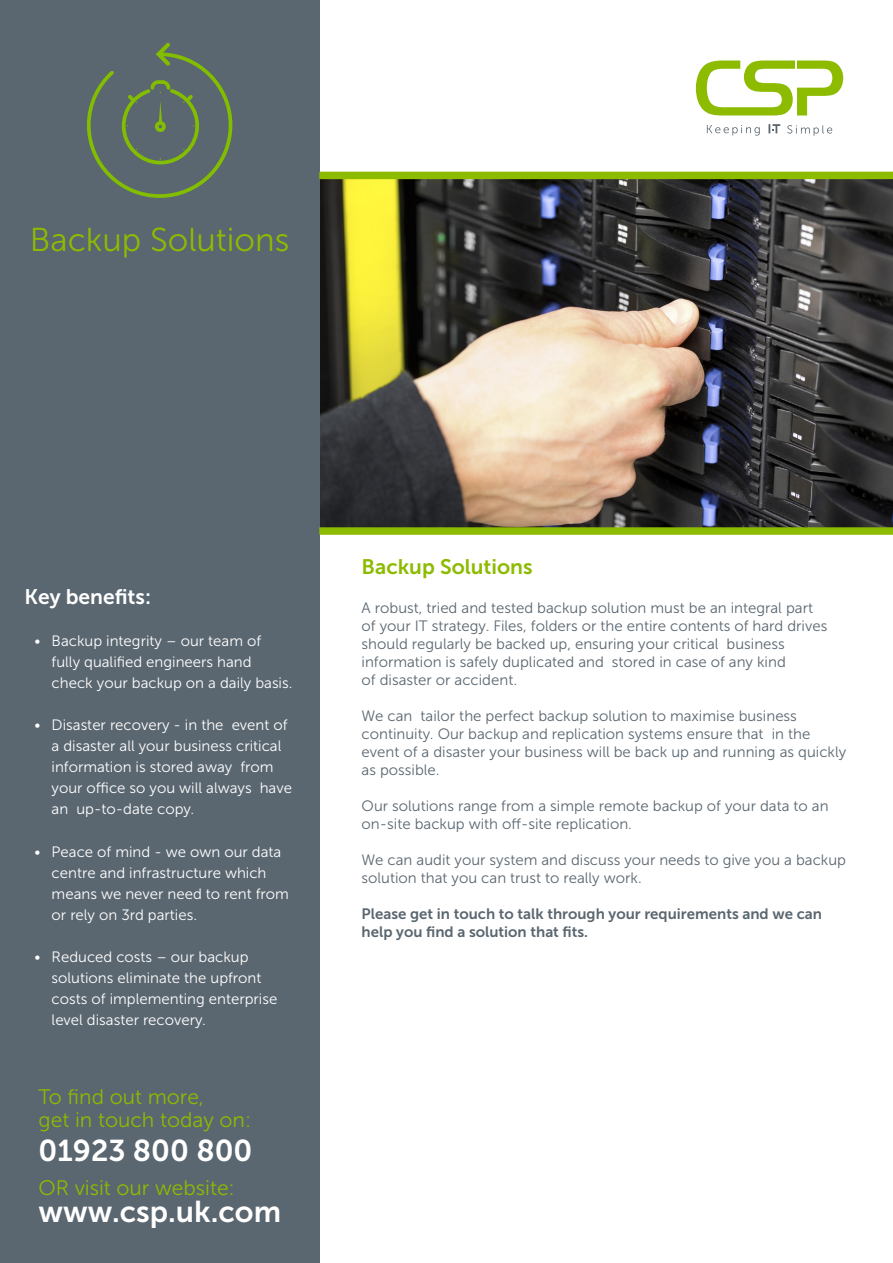
<style>
.page{position:relative;width:893px;height:1263px;background:#fff}
.page>*{position:absolute;margin:0;border:0;box-sizing:border-box;transform-origin:0 0}
.t1{font:33px "Museo Sans 300";color:#8dbb00}
.t2{font:30px "Museo Sans 700";color:#fff}
.t3{font:21px/23px "Museo Sans 300";color:#8dbb00}
.t4{font:21px "Museo Sans 700";color:#8dbb00}
.t5{font:21px "Museo Sans 700";color:#fff}
.t6{font:15px/18px "Museo Sans 300";color:#5a6670}
.t7{font:15px/21px "Museo Sans 300";color:#fff}
.t8{font:15px/18px "Museo Sans 700";color:#5a6670}
</style>
<div class="page">
<img style="left:319px;top:179px;width:574px;height:348px">
<div style="left:0;top:0;width:319px;height:1263px;background:#5a6670"></div>
<svg style="left:696px;top:61px;width:147px;height:54px"></svg>
<svg style="left:707px;top:125px;width:53px;height:11px"></svg>
<svg style="left:787px;top:125px;width:45px;height:11px"></svg>
<svg style="left:769px;top:124px;width:12px;height:10px"></svg>
<div style="left:319px;top:172px;width:574px;height:7px;background:#8dbb00"></div>
<div style="left:319px;top:527px;width:574px;height:8px;background:#8dbb00"></div>
<svg style="left:86px;top:42px;width:147px;height:156px"></svg>
<p class="t1" style="left:30px;top:222px;width:261px">Backup Solutions</p>
<p class="t5" style="left:25px;top:585px;width:128px">Key benefits:</p>
<p class="t7" style="left:52px;top:630px;width:242px;text-indent:-17px">• Backup integrity – our team of fully qualified engineers hand check your backup on a daily basis.</p>
<p class="t7" style="left:52px;top:715px;width:242px;text-indent:-17px">• Disaster recovery - in the event of a disaster all your business critical information is stored away from your office so you will always have an up-to-date copy.</p>
<p class="t7" style="left:52px;top:841px;width:239px;text-indent:-17px">• Peace of mind - we own our data centre and infrastructure which means we never need to rent from or rely on 3rd parties.</p>
<p class="t7" style="left:52px;top:946px;width:227px;text-indent:-17px">• Reduced costs – our backup solutions eliminate the upfront costs of implementing enterprise level disaster recovery.</p>
<p class="t3" style="left:39px;top:1086px;width:214px">To find out more,<br>get in touch today on:</p>
<p class="t2" style="left:39px;top:1134px;width:215px">01923 800 800</p>
<p class="t2" style="left:39px;top:1195px;width:244px">www.csp.uk.com</p>
<p class="t3" style="left:39px;top:1176px;width:198px">OR visit our website:</p>
<p class="t4" style="left:362px;top:555px;width:172px">Backup Solutions</p>
<p class="t6" style="left:362px;top:599px;width:467px">A robust, tried and tested backup solution must be an integral part of your IT strategy. Files, folders or the entire contents of hard drives should regularly be backed up, ensuring your critical business information is safely duplicated and stored in case of any kind<br>of disaster or accident.</p>
<p class="t6" style="left:362px;top:707px;width:486px">We can tailor the perfect backup solution to maximise business continuity. Our backup and replication systems ensure that in the event of a disaster your business will be back up and running as quickly as possible.</p>
<p class="t6" style="left:362px;top:797px;width:468px">Our solutions range from a simple remote backup of your data to an on-site backup with off-site replication.</p>
<p class="t6" style="left:362px;top:851px;width:486px">We can audit your system and discuss your needs to give you a backup solution that you can trust to really work.</p>
<p class="t8" style="left:362px;top:905px;width:462px">Please get in touch to talk through your requirements and we can help you find a solution that fits.</p>
</div>
